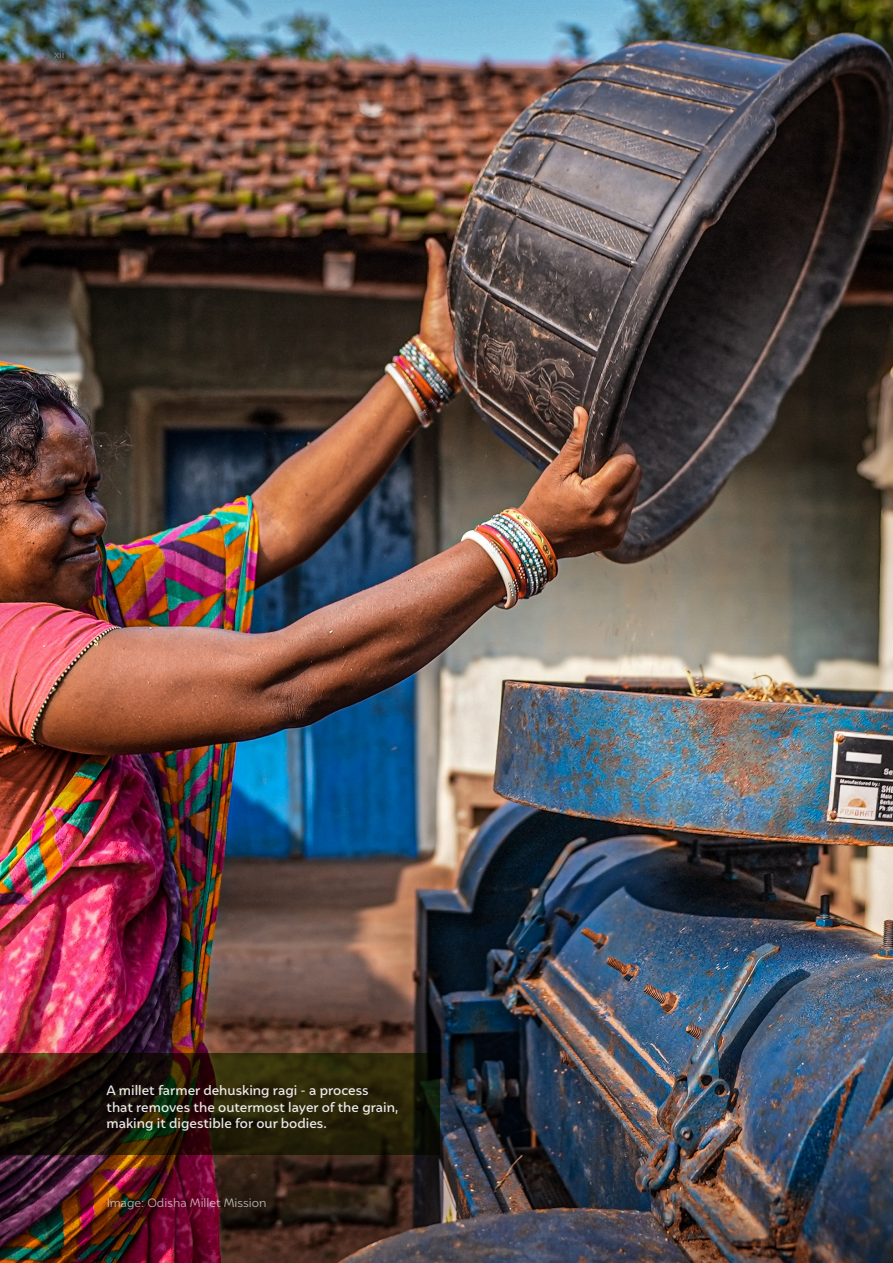
<style>
.page{position:relative;width:893px;height:1263px;background:#fff}
.page>*{position:absolute;margin:0;border:0;box-sizing:border-box;transform-origin:0 0}
.t1{font:500 13.5px/16.5px "Igna Sans";color:#fff}
.t2{font:300 12px "Igna Sans";color:#fff}
.body{font:300 10.5px "Igna Sans";color:#939598}
</style>
<div class="page">
<img style="left:0;top:0;width:893px;height:1263px">
<svg style="left:0;top:1053px;width:440px;height:102px;background:#241a08"></svg>
<p class="body" style="left:54px;top:48px;width:12px">xii</p>
<p class="t1" style="left:106px;top:1082px;width:293px">A millet farmer dehusking ragi - a process that removes the outermost layer of the grain, making it digestible for our bodies.</p>
<p class="t2" style="left:106px;top:1195px;width:162px">Image: Odisha Millet Mission</p>
</div>
